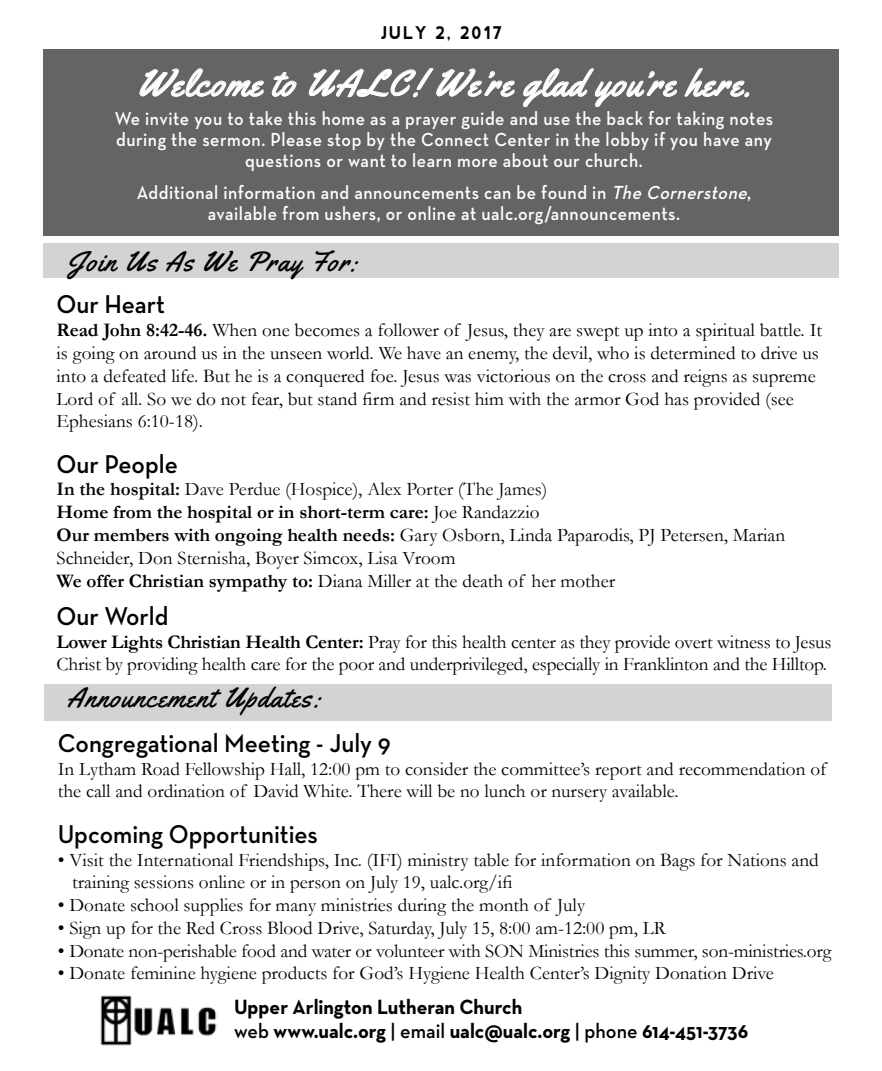
<style>
.page{position:relative;width:882px;height:1071px;background:#fff}
.page>*{position:absolute;margin:0;border:0;box-sizing:border-box;transform-origin:0 0}
.t1{font:36.75px "Yellowtail";letter-spacing:.05em;color:#fff}
.t2{font:28px "Yellowtail";letter-spacing:.05em;color:#000}
.t3{font:600 26.25px "Neutraface Text";color:#040407;scale:.95 1}
.t4{font:600 26.25px "Neutraface Text";color:#000;scale:.95 1}
.t5{font:700 21px/23.6px "Neutraface Text";color:#000;scale:.95 1}
.t6{font:19.25px/22.8px "Garamond";color:#000}
.t7{font:19.25px/22.8px "Garamond";color:#040407}
.t8{font:600 19.25px/21px "Neutraface Text";letter-spacing:.03em;color:#fff;text-align:center;scale:.92 1}
.t9{font:700 17.5px "nevis";letter-spacing:.1em;color:#000;scale:.9 1}
.s1{font-style:italic}
.s2{font-weight:700}
.s3{font-weight:700;color:#09080f}
.s4{color:#09080f}
.s5{font-weight:600}
</style>
<div class="page">
<div style="left:44px;top:243px;width:795px;height:34px;background:#d1d3d4"></div>
<div style="left:44px;top:684px;width:788px;height:36px;background:#d1d3d4"></div>
<div style="left:44px;top:49px;width:795px;height:187px;background:#636466"></div>
<svg style="left:139px;top:68px;width:125px;height:29px"></svg>
<svg style="left:271px;top:72px;width:26px;height:25px"></svg>
<svg style="left:308px;top:68px;width:207px;height:30px"></svg>
<svg style="left:523px;top:68px;width:154px;height:39px"></svg>
<svg style="left:684px;top:68px;width:65px;height:29px"></svg>
<img style="left:100px;top:995px;width:118px;height:51px">
<p class="t9" style="left:381px;top:23px;width:136px">JULY 2, 2017</p>
<h1 class="t1" style="left:137px;top:60px;width:615px">Welcome to UALC! We’re glad you’re here.</h1>
<p class="t8" style="left:115px;top:108px;width:717px">We invite you to take this home as a prayer guide and use the back for taking notes during the sermon. Please stop by the Connect Center in the lobby if you have any questions or want to learn more about our church.</p>
<p class="t8" style="left:137px;top:182px;width:670px">Additional information and announcements can be found in <span class="s1">The Cornerstone</span>, available from ushers, or online at ualc.org/announcements.</p>
<h2 class="t2" style="left:67px;top:243px;width:292px">Join Us As We Pray For:</h2>
<h3 class="t4" style="left:57px;top:288px;width:116px">Our Heart</h3>
<p class="t6" style="left:57px;top:319px;width:767px"><span class="s2">Read John 8:42-46.</span> When one becomes a follower of Jesus, they are swept up into a spiritual battle. It is going on around us in the unseen world. We have an enemy, the devil, who is determined to drive us into a defeated life. But he is a conquered foe. Jesus was victorious on the cross and reigns as supreme Lord of all. So we do not fear, but stand firm and resist him with the armor God has provided (see Ephesians 6:10-18).</p>
<h3 class="t4" style="left:57px;top:447px;width:129px">Our People</h3>
<p class="t6" style="left:57px;top:478px;width:730px"><span class="s3">In the hospital:</span> <span class="s4">Dave Perdue (Hospice), Alex Porter (The James)<br></span><span class="s2">Home from the hospital or in short-term care:</span> Joe Randazzio<br><span class="s2">Our members with ongoing health needs:</span> Gary Osborn, Linda Paparodis, PJ Petersen, Marian Schneider, Don Sternisha, Boyer Simcox, Lisa Vroom<br><span class="s2">We offer Christian sympathy to:</span> Diana Miller at the death of her mother</p>
<h3 class="t4" style="left:57px;top:600px;width:119px">Our World</h3>
<p class="t6" style="left:57px;top:630px;width:776px"><span class="s2">Lower Lights Christian Health Center:</span> Pray for this health center as they provide overt witness to Jesus<br>Christ by providing health care for the poor and underprivileged, especially in Franklinton and the Hilltop.</p>
<h2 class="t2" style="left:67px;top:680px;width:256px">Announcement Updates:</h2>
<h3 class="t3" style="left:58px;top:727px;width:352px">Congregational Meeting - July 9</h3>
<p class="t7" style="left:58px;top:757px;width:770px">In Lytham Road Fellowship Hall, 12:00 pm to consider the committee’s report and recommendation of the call and ordination of David White. There will be no lunch or nursery available.</p>
<h3 class="t3" style="left:58px;top:818px;width:275px">Upcoming Opportunities</h3>
<p class="t7" style="left:72px;top:848px;width:748px;text-indent:-14px">• Visit the International Friendships, Inc. (IFI) ministry table for information on Bags for Nations and training sessions online or in person on July 19, ualc.org/ifi</p>
<p class="t7" style="left:58px;top:894px;width:529px">• Donate school supplies for many ministries during the month of July</p>
<p class="t7" style="left:58px;top:916px;width:610px">• Sign up for the Red Cross Blood Drive, Saturday, July 15, 8:00 am-12:00 pm, LR</p>
<p class="t7" style="left:58px;top:939px;width:775px">• Donate non-perishable food and water or volunteer with SON Ministries this summer, son-ministries.org</p>
<p class="t7" style="left:58px;top:962px;width:718px">• Donate feminine hygiene products for God’s Hygiene Health Center’s Dignity Donation Drive</p>
<p class="t5" style="left:234px;top:995px;width:543px">Upper Arlington Lutheran Church<br><span class="s5">web</span> www.ualc.org <span class="s5">| email</span> ualc@ualc.org <span class="s5">| phone</span> 614-451-3736</p>
</div>
